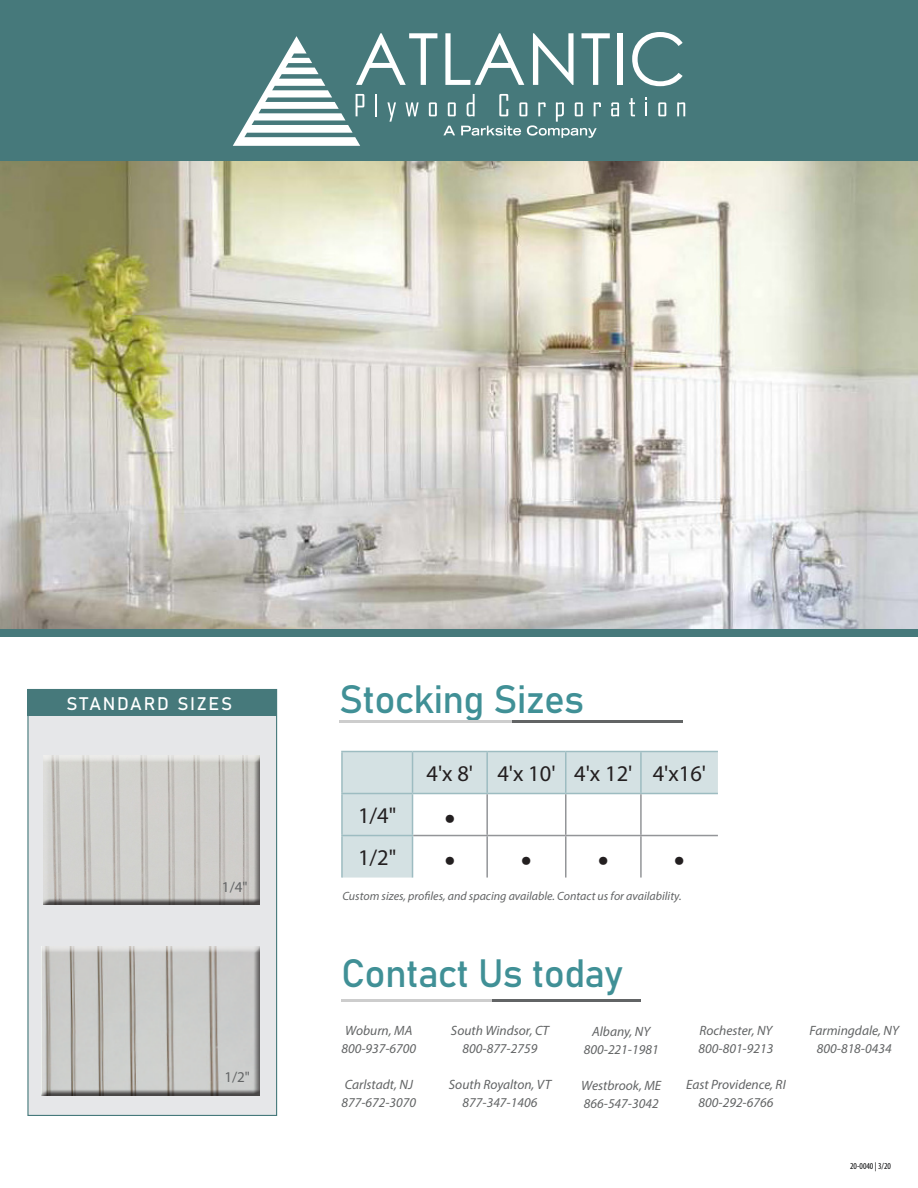
<style>
.page{position:relative;width:918px;height:1188px;background:#fff}
.page>*{position:absolute;margin:0;border:0;box-sizing:border-box;transform-origin:0 0}
.t1{font:39px "Bahnschrift";letter-spacing:-.02em;color:#409096}
.t2{font:39px "Myriad Pro";color:#231f20}
.t3{font:22.5px "Myriad Pro";color:#231f20}
.t4{font:18px "Bahnschrift";letter-spacing:.1em;color:#fff}
.t5{font:15px "Myriad Pro";color:#626465}
.t6{font:italic 13.5px/18px "Myriad Pro";color:#626465;text-align:center}
.t7{font:italic 12px "Myriad Pro";color:#626465}
.t8{font:condensed 9px "Myriad Pro";color:#010203}
</style>
<div class="page">
<div style="left:0;top:610px;width:918px;height:27px;background:#46797b"></div>
<img style="left:0;top:160px;width:918px;height:468px">
<div style="left:0;top:0;width:918px;height:160px;background:#46797b"></div>
<hr style="left:341px;top:999px;width:300px;height:2px;background:#626465">
<hr style="left:341px;top:999px;width:151px;height:2px;background:#cdcdcd">
<hr style="left:339px;top:720px;width:343px;height:3px;background:#626465">
<hr style="left:339px;top:720px;width:173px;height:3px;background:#cdcdcd">
<svg style="left:343px;top:752px;width:375px;height:126px"></svg>
<hr style="left:341px;top:751px;width:72px;height:1px;background:#9dbcc1">
<hr style="left:341px;top:752px;width:2px;height:41px;background:#9dbcc1">
<hr style="left:413px;top:751px;width:74px;height:1px;background:#9dbcc1">
<hr style="left:412px;top:752px;width:1px;height:41px;background:#9dbcc1">
<hr style="left:487px;top:751px;width:79px;height:1px;background:#9dbcc1">
<hr style="left:486px;top:752px;width:2px;height:41px;background:#9dbcc1">
<hr style="left:566px;top:751px;width:75px;height:1px;background:#9dbcc1">
<hr style="left:565px;top:752px;width:2px;height:41px;background:#9dbcc1">
<hr style="left:641px;top:751px;width:77px;height:1px;background:#9dbcc1">
<hr style="left:640px;top:752px;width:2px;height:41px;background:#9dbcc1">
<hr style="left:341px;top:793px;width:72px;height:1px;background:#9dbcc1">
<hr style="left:341px;top:794px;width:2px;height:41px;background:#9dbcc1">
<hr style="left:341px;top:835px;width:72px;height:1px;background:#9dbcc1">
<hr style="left:341px;top:836px;width:2px;height:42px;background:#9dbcc1">
<hr style="left:413px;top:793px;width:74px;height:1px;background:#9dbcc1">
<hr style="left:412px;top:794px;width:1px;height:41px;background:#9dbcc1">
<hr style="left:487px;top:793px;width:79px;height:1px;background:#9dbcc1">
<hr style="left:566px;top:793px;width:75px;height:1px;background:#9dbcc1">
<hr style="left:641px;top:793px;width:77px;height:1px;background:#9dbcc1">
<hr style="left:486px;top:794px;width:2px;height:41px;background:#939598">
<hr style="left:565px;top:794px;width:2px;height:41px;background:#939598">
<hr style="left:640px;top:794px;width:2px;height:41px;background:#939598">
<hr style="left:413px;top:835px;width:74px;height:1px;background:#939598">
<hr style="left:487px;top:835px;width:79px;height:1px;background:#939598">
<hr style="left:486px;top:836px;width:2px;height:42px;background:#939598">
<hr style="left:566px;top:835px;width:75px;height:1px;background:#939598">
<hr style="left:565px;top:836px;width:2px;height:42px;background:#939598">
<hr style="left:641px;top:835px;width:77px;height:1px;background:#939598">
<hr style="left:640px;top:836px;width:2px;height:42px;background:#939598">
<hr style="left:412px;top:836px;width:1px;height:42px;background:#9dbcc1">
<div style="left:27px;top:689px;width:250px;height:427px;background:#e6e7e9;border:1px solid #46797b"></div>
<div style="left:27px;top:689px;width:250px;height:27px;background:#46797b"></div>
<div style="left:42px;top:756px;width:219px;height:151px;background:#231f20;opacity:.75"></div>
<div style="left:40px;top:946px;width:221px;height:151px;background:#231f20;opacity:.75"></div>
<svg style="left:443px;top:94px;width:158px;height:44px"></svg>
<svg style="left:611px;top:102px;width:8px;height:14px"></svg>
<svg style="left:629px;top:98px;width:6px;height:18px"></svg>
<svg style="left:645px;top:97px;width:2px;height:19px"></svg>
<svg style="left:658px;top:102px;width:8px;height:14px"></svg>
<svg style="left:677px;top:102px;width:8px;height:14px"></svg>
<svg style="left:445px;top:33px;width:79px;height:52px"></svg>
<svg style="left:533px;top:33px;width:41px;height:52px"></svg>
<svg style="left:582px;top:33px;width:28px;height:52px"></svg>
<div style="left:617px;top:33px;width:5px;height:52px;background:#fff"></div>
<svg style="left:632px;top:32px;width:51px;height:54px"></svg>
<svg style="left:233px;top:33px;width:204px;height:113px"></svg>
<p class="t4" style="left:66px;top:692px;width:167px">STANDARD SIZES</p>
<p class="t5" style="left:222px;top:877px;width:27px">1/4"</p>
<p class="t5" style="left:224px;top:1068px;width:27px">1/2"</p>
<p class="t1" style="left:339px;top:675px;width:247px">Stocking Sizes</p>
<p class="t3" style="left:426px;top:760px;width:48px">4'x 8'</p>
<p class="t3" style="left:497px;top:760px;width:60px">4'x 10'</p>
<p class="t3" style="left:574px;top:760px;width:60px">4'x 12'</p>
<p class="t3" style="left:653px;top:760px;width:55px">4'x16'</p>
<p class="t3" style="left:358px;top:802px;width:40px">1/4"</p>
<p class="t2" style="left:444px;top:792px;width:12px">•</p>
<p class="t3" style="left:358px;top:844px;width:40px">1/2"</p>
<p class="t2" style="left:444px;top:834px;width:12px">•</p>
<p class="t2" style="left:521px;top:834px;width:12px">•</p>
<p class="t2" style="left:598px;top:834px;width:12px">•</p>
<p class="t2" style="left:674px;top:834px;width:12px">•</p>
<p class="t7" style="left:342px;top:889px;width:341px">Custom sizes, profiles, and spacing available. Contact us for availability.</p>
<p class="t1" style="left:341px;top:949px;width:283px">Contact Us today</p>
<p class="t6" style="left:341px;top:1022px;width:76px;text-align:left">Woburn, MA<br>800-937-6700</p>
<p class="t6" style="left:341px;top:1076px;width:76px;text-align:left">Carlstadt, NJ<br>877-672-3070</p>
<p class="t6" style="left:451px;top:1022px;width:100px">South Windsor, CT<br>800-877-2759</p>
<p class="t6" style="left:449px;top:1076px;width:104px">South Royalton, VT<br>877-347-1406</p>
<p class="t6" style="left:584px;top:1022px;width:76px">Albany, NY<br>800-221-1981</p>
<p class="t6" style="left:581px;top:1076px;width:82px;text-align:left">Westbrook, ME<br>866-547-3042</p>
<p class="t6" style="left:699px;top:1021px;width:76px;text-align:left">Rochester, NY<br>800-801-9213</p>
<p class="t6" style="left:686px;top:1075px;width:101px">East Providence, RI<br>800-292-6766</p>
<p class="t6" style="left:810px;top:1022px;width:91px">Farmingdale, NY<br>800-818-0434</p>
<p class="t8" style="left:850px;top:1161px;width:42px">20-0040 | 3/20</p>
</div>
